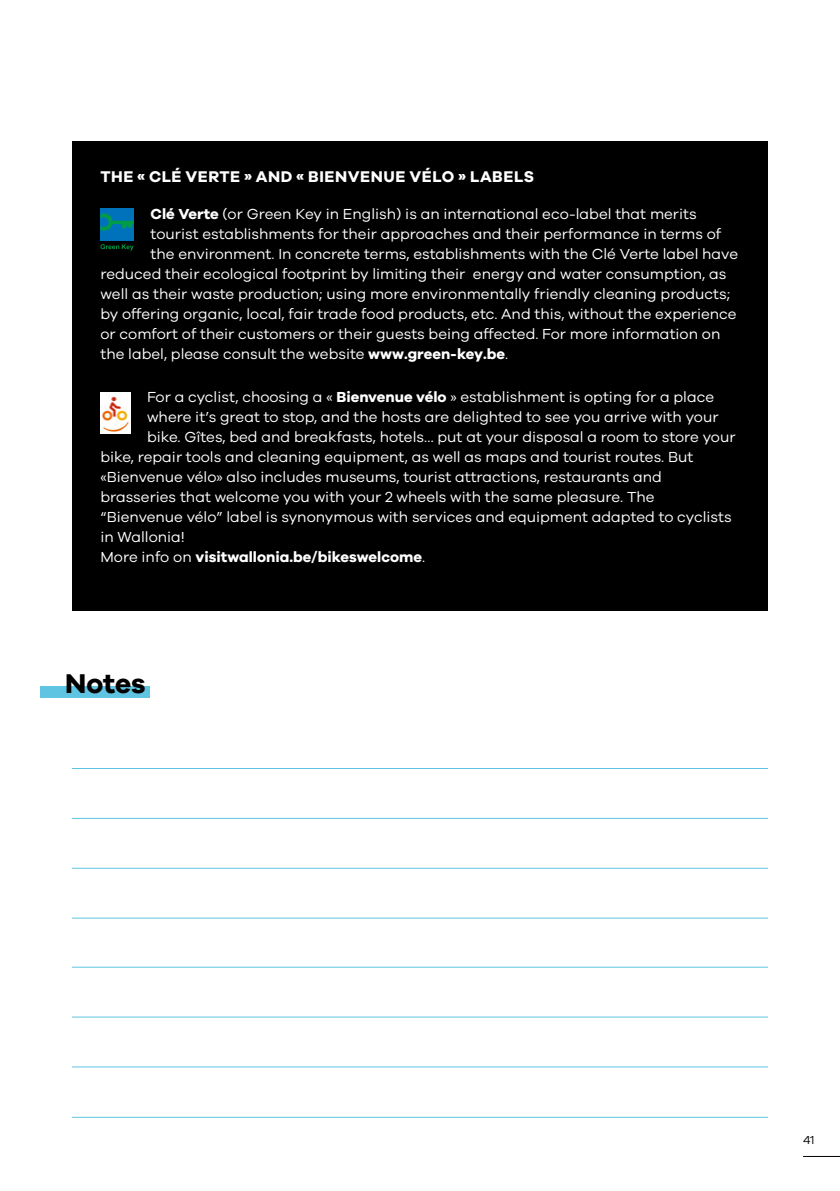
<style>
.page{position:relative;width:840px;height:1191px;background:#fff}
.page>*{position:absolute;margin:0;border:0;box-sizing:border-box;transform-origin:0 0}
.t1{font:700 28px "Galano Grotesque";color:#000}
.t2{font:700 16px "Galano Grotesque";letter-spacing:.035em;color:#fff}
.t3{font:15px "Galano Grotesque";color:#fff}
.t4{font:700 15px "Galano Grotesque";color:#fff}
.t5{font:12px "Galano Grotesque";color:#000}
.s1{font-weight:700}
.s2{font-weight:400}
</style>
<div class="page">
<div style="left:40px;top:685px;width:109px;height:12px;background:#5fc4e1"></div>
<hr style="left:72px;top:966px;width:695px;height:1px;background:#5fc4e1">
<hr style="left:72px;top:1016px;width:695px;height:1px;background:#5fc4e1">
<hr style="left:72px;top:1066px;width:695px;height:1px;background:#5fc4e1">
<hr style="left:72px;top:1117px;width:695px;height:1px;background:#5fc4e1">
<hr style="left:72px;top:768px;width:695px;height:1px;background:#5fc4e1">
<hr style="left:72px;top:818px;width:695px;height:1px;background:#5fc4e1">
<hr style="left:72px;top:868px;width:695px;height:1px;background:#5fc4e1">
<hr style="left:72px;top:917px;width:695px;height:1px;background:#5fc4e1">
<div style="left:72px;top:141px;width:695px;height:469px;background:#000"></div>
<div style="left:100px;top:209px;width:33px;height:32px;background:#0072bb"></div>
<svg style="left:100px;top:244px;width:33px;height:6px"></svg>
<svg style="left:100px;top:213px;width:33px;height:18px"></svg>
<img style="left:100px;top:392px;width:30px;height:41px">
<hr style="left:802px;top:1156px;width:37px;height:1px;background:#000">
<p class="t2" style="left:100px;top:167px;width:435px">THE « CLÉ VERTE » AND « BIENVENUE VÉLO » LABELS</p>
<p class="t3" style="left:150px;top:205px;width:547px"><span class="s1">Clé Verte</span> (or Green Key in English) is an international eco-label that merits</p>
<p class="t3" style="left:150px;top:225px;width:571px">tourist establishments for their approaches and their performance in terms of</p>
<p class="t3" style="left:150px;top:245px;width:588px">the environment. In concrete terms, establishments with the Clé Verte label have</p>
<p class="t3" style="left:100px;top:265px;width:627px">reduced their ecological footprint by limiting their energy and water consumption, as</p>
<p class="t3" style="left:100px;top:285px;width:631px">well as their waste production; using more environmentally friendly cleaning products;</p>
<p class="t3" style="left:100px;top:305px;width:637px">by offering organic, local, fair trade food products, etc. And this, without the experience</p>
<p class="t3" style="left:100px;top:325px;width:621px">or comfort of their customers or their guests being affected. For more information on</p>
<p class="t3" style="left:100px;top:345px;width:409px">the label, please consult the website <span class="s1">www.green-key.be</span>.</p>
<p class="t3" style="left:147px;top:388px;width:568px">For a cyclist, choosing a « <span class="s1">Bienvenue vélo</span> » establishment is opting for a place</p>
<p class="t3" style="left:147px;top:408px;width:572px">where it’s great to stop, and the hosts are delighted to see you arrive with your</p>
<p class="t3" style="left:147px;top:428px;width:589px">bike. Gîtes, bed and breakfasts, hotels… put at your disposal a room to store your</p>
<p class="t3" style="left:100px;top:448px;width:594px">bike, repair tools and cleaning equipment, as well as maps and tourist routes. But</p>
<p class="t3" style="left:100px;top:468px;width:562px">«Bienvenue vélo» also includes museums, tourist attractions, restaurants and</p>
<p class="t3" style="left:100px;top:488px;width:555px">brasseries that welcome you with your 2 wheels with the same pleasure. The</p>
<p class="t3" style="left:100px;top:508px;width:632px">“Bienvenue vélo” label is synonymous with services and equipment adapted to cyclists</p>
<p class="t3" style="left:100px;top:528px;width:86px">in Wallonia!</p>
<p class="t4" style="left:100px;top:547px;width:326px"><span class="s2">More info on</span> visitwallonia.be/bikeswelcome<span class="s2">.</span></p>
<h1 class="t1" style="left:65px;top:666px;width:82px">Notes</h1>
<p class="t5" style="left:802px;top:1133px;width:13px">41</p>
</div>
